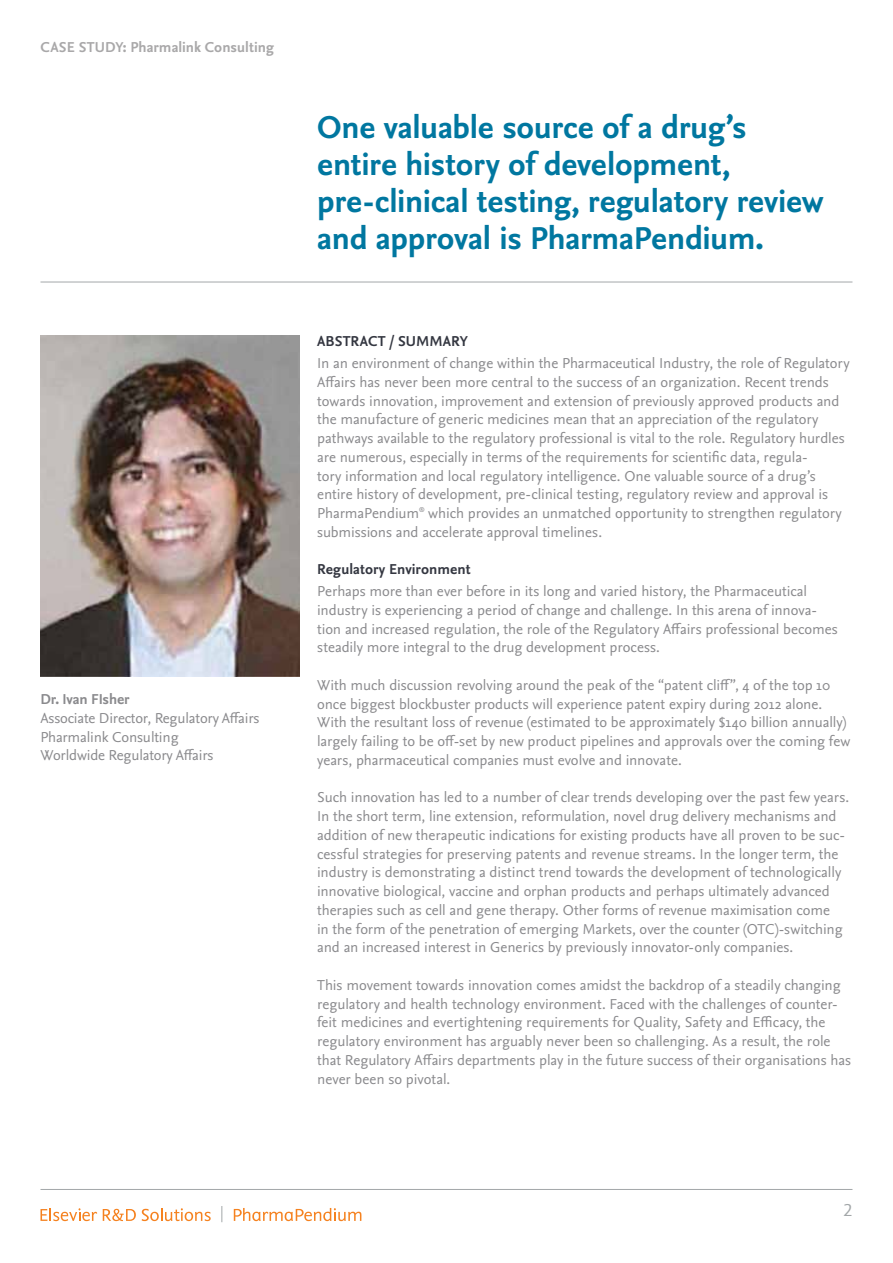
<style>
.page{position:relative;width:893px;height:1263px;background:#fff}
.page>*{position:absolute;margin:0;border:0;box-sizing:border-box;transform-origin:0 0}
.t1{font:700 33px/37.2px "Nexus Sans OT";letter-spacing:-.01em;color:#0077a0}
.t2{font:18px "Nexus Sans OT";color:#a3a7a9}
.t3{font:15px/18.8px "Nexus Sans OT";letter-spacing:-.005em;color:#8a8a8d}
.t4{font:700 15px "Nexus Sans OT";letter-spacing:.005em;color:#343741}
.t5{font:700 15px "Nexus Sans OT";letter-spacing:.005em;color:#a9a8a9}
.t6{font:700 15px "Nexus Sans OT";letter-spacing:-.01em;color:#8a8a8d}
</style>
<div class="page">
<svg style="left:234px;top:1208px;width:127px;height:13px"></svg>
<hr style="left:40px;top:1189px;width:812px;height:1px;background:#a3a7a9">
<svg style="left:222px;top:1206px;width:1px;height:16px"></svg>
<svg style="left:40px;top:1208px;width:57px;height:13px"></svg>
<svg style="left:103px;top:1209px;width:33px;height:12px"></svg>
<svg style="left:142px;top:1208px;width:69px;height:13px"></svg>
<hr style="left:40px;top:282px;width:812px;height:1px;background:#a3a7a9">
<img style="left:40px;top:335px;width:259px;height:342px">
<p class="t5" style="left:41px;top:38px;width:235px">CASE STUDY: Pharmalink Consulting</p>
<p class="t6" style="left:40px;top:691px;width:90px">Dr. Ivan FIsher</p>
<p class="t3" style="left:40px;top:709px;width:220px">Associate Director, Regulatory Affairs<br>Pharmalink Consulting<br>Worldwide Regulatory Affairs</p>
<h1 class="t1" style="left:317px;top:110px;width:508px">One valuable source of a drug’s entire history of development, pre-clinical testing, regulatory review and approval is PharmaPendium.</h1>
<p class="t4" style="left:317px;top:333px;width:152px">ABSTRACT / SUMMARY</p>
<p class="t3" style="left:317px;top:354px;width:534px">In an environment of change within the Pharmaceutical Industry, the role of Regulatory Affairs has never been more central to the success of an organization. Recent trends towards innovation, improvement and extension of previously approved products and the manufacture of generic medicines mean that an appreciation of the regulatory pathways available to the regulatory professional is vital to the role. Regulatory hurdles are numerous, especially in terms of the requirements for scientific data, regula-<br>tory information and local regulatory intelligence. One valuable source of a drug’s entire history of development, pre-clinical testing, regulatory review and approval is PharmaPendium<sup>®</sup> which provides an unmatched opportunity to strengthen regulatory submissions and accelerate approval timelines.</p>
<p class="t4" style="left:317px;top:561px;width:155px">Regulatory Environment</p>
<p class="t3" style="left:317px;top:582px;width:522px">Perhaps more than ever before in its long and varied history, the Pharmaceutical industry is experiencing a period of change and challenge. In this arena of innova&shy;tion and increased regulation, the role of the Regulatory Affairs professional becomes steadily more integral to the drug development process.</p>
<p class="t3" style="left:317px;top:676px;width:535px">With much discussion revolving around the peak of the “patent cliff”, 4 of the top 10 once biggest blockbuster products will experience patent expiry during 2012 alone.<br>With the resultant loss of revenue (estimated to be approximately $140 billion annually) largely failing to be off-set by new product pipelines and approvals over the coming few years, pharmaceutical companies must evolve and innovate.</p>
<p class="t3" style="left:317px;top:789px;width:534px">Such innovation has led to a number of clear trends developing over the past few years.<br>In the short term, line extension, reformulation, novel drug delivery mechanisms and addition of new therapeutic indications for existing products have all proven to be suc&shy;cessful strategies for preserving patents and revenue streams. In the longer term, the industry is demonstrating a distinct trend towards the development of technologically innovative biological, vaccine and orphan products and perhaps ultimately advanced therapies such as cell and gene therapy. Other forms of revenue maximisation come<br>in the form of the penetration of emerging Markets, over the counter (OTC)-switching and an increased interest in Generics by previously innovator-only companies.</p>
<p class="t3" style="left:317px;top:976px;width:536px">This movement towards innovation comes amidst the backdrop of a steadily changing regulatory and health technology environment. Faced with the challenges of counter&shy;feit medicines and evertightening requirements for Quality, Safety and Efficacy, the regulatory environment has arguably never been so challenging. As a result, the role that Regulatory Affairs departments play in the future success of their organisations has never been so pivotal.</p>
<p class="t2" style="left:843px;top:1200px;width:10px">2</p>
</div>
